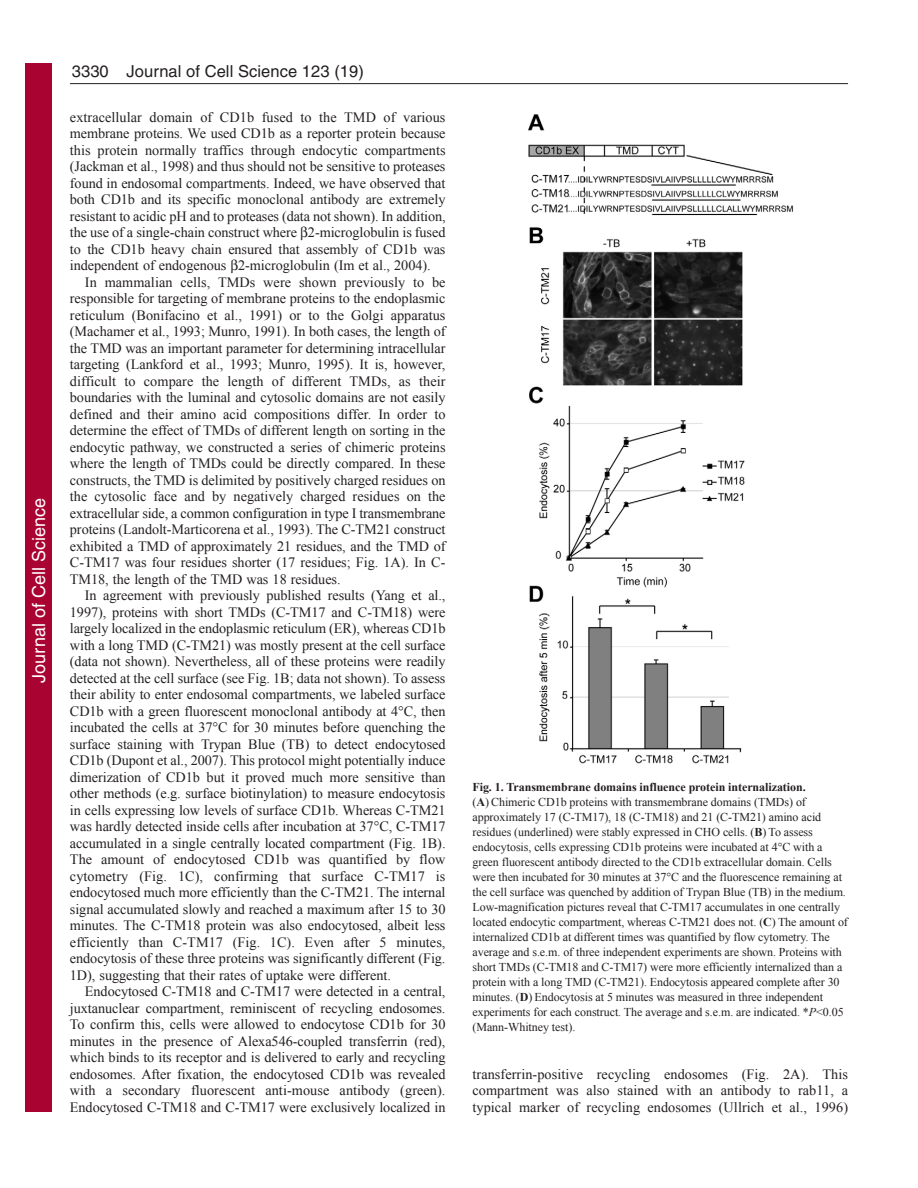
<style>
.page{position:relative;width:918px;height:1188px;background:#fff}
.page>*{position:absolute;margin:0;border:0;box-sizing:border-box;transform-origin:0 0}
.t1{font:18px "Helvetica";color:#fff}
.t2{font:16.5px "Helvetica";letter-spacing:.005em;color:#231f20}
.t3{font:14.25px/16.5px "Times New Roman";letter-spacing:-.005em;color:#231f20;text-align:justify}
.t4{font:12px/15px "Times New Roman";letter-spacing:-.005em;color:#231f20}
.s1{font-weight:700}
.s2{font-style:italic}
</style>
<div class="page">
<hr style="left:70px;top:83px;width:778px;height:1px;background:#231f20">
<img style="left:528px;top:114px;width:266px;height:650px">
<div style="left:26px;top:64px;width:26px;height:1048px;background:#a90332"></div>
<p class="t1" style="left:28px;top:683px;width:186px;rotate:-90deg">Journal of Cell Science</p>
<p class="t2" style="left:72px;top:65px;width:294px">3330 Journal of Cell Science 123 (19)</p>
<p class="t3" style="left:70px;top:108px;width:377px">extracellular domain of CD1b fused to the TMD of various membrane proteins. We used CD1b as a reporter protein because this protein normally traffics through endocytic compartments (Jackman et al., 1998) and thus should not be sensitive to proteases found in endosomal compartments. Indeed, we have observed that both CD1b and its specific monoclonal antibody are extremely resistant to acidic pH and to proteases (data not shown). In addition, the use of a single-chain construct where 2-microglobulin is fused to the CD1b heavy chain ensured that assembly of CD1b was independent of endogenous 2-microglobulin (Im et al., 2004).</p>
<p class="t3" style="left:70px;top:273px;width:377px;text-indent:15px">In mammalian cells, TMDs were shown previously to be responsible for targeting of membrane proteins to the endoplasmic reticulum (Bonifacino et al., 1991) or to the Golgi apparatus (Machamer et al., 1993; Munro, 1991). In both cases, the length of the TMD was an important parameter for determining intracellular targeting (Lankford et al., 1993; Munro, 1995). It is, however, difficult to compare the length of different TMDs, as their boundaries with the luminal and cytosolic domains are not easily defined and their amino acid compositions differ. In order to determine the effect of TMDs of different length on sorting in the endocytic pathway, we constructed a series of chimeric proteins where the length of TMDs could be directly compared. In these constructs, the TMD is delimited by positively charged residues on the cytosolic face and by negatively charged residues on the extracellular side, a common configuration in type I transmembrane proteins (Landolt-Marticorena et al., 1993). The C-TM21 construct exhibited a TMD of approximately 21 residues, and the TMD of C-TM17 was four residues shorter (17 residues; Fig. 1A). In C-TM18, the length of the TMD was 18 residues.</p>
<p class="t3" style="left:70px;top:587px;width:377px;text-indent:15px">In agreement with previously published results (Yang et al., 1997), proteins with short TMDs (C-TM17 and C-TM18) were largely localized in the endoplasmic reticulum (ER), whereas CD1b with a long TMD (C-TM21) was mostly present at the cell surface (data not shown). Nevertheless, all of these proteins were readily detected at the cell surface (see Fig. 1B; data not shown). To assess their ability to enter endosomal compartments, we labeled surface CD1b with a green fluorescent monoclonal antibody at 4°C, then incubated the cells at 37°C for 30 minutes before quenching the surface staining with Trypan Blue (TB) to detect endocytosed CD1b (Dupont et al., 2007). This protocol might potentially induce dimerization of CD1b but it proved much more sensitive than other methods (e.g. surface biotinylation) to measure endocytosis in cells expressing low levels of surface CD1b. Whereas C-TM21 was hardly detected inside cells after incubation at 37°C, C-TM17 accumulated in a single centrally located compartment (Fig. 1B).<br>The amount of endocytosed CD1b was quantified by flow cytometry (Fig. 1C), confirming that surface C-TM17 is endocytosed much more efficiently than the C-TM21. The internal signal accumulated slowly and reached a maximum after 15 to 30 minutes. The C-TM18 protein was also endocytosed, albeit less efficiently than C-TM17 (Fig. 1C). Even after 5 minutes, endocytosis of these three proteins was significantly different (Fig.<br>1D), suggesting that their rates of uptake were different.</p>
<p class="t3" style="left:70px;top:983px;width:377px;text-indent:15px">Endocytosed C-TM18 and C-TM17 were detected in a central, juxtanuclear compartment, reminiscent of recycling endosomes.<br>To confirm this, cells were allowed to endocytose CD1b for 30 minutes in the presence of Alexa546-coupled transferrin (red), which binds to its receptor and is delivered to early and recycling endosomes. After fixation, the endocytosed CD1b was revealed with a secondary fluorescent anti-mouse antibody (green).<br>Endocytosed C-TM18 and C-TM17 were exclusively localized in</p>
<p class="t4" style="left:472px;top:780px;width:377px"><span class="s1">Fig. 1. Transmembrane domains influence protein internalization.<br></span>(<span class="s1">A</span>) Chimeric CD1b proteins with transmembrane domains (TMDs) of approximately 17 (C-TM17), 18 (C-TM18) and 21 (C-TM21) amino acid residues (underlined) were stably expressed in CHO cells. (<span class="s1">B</span>) To assess endocytosis, cells expressing CD1b proteins were incubated at 4°C with a green fluorescent antibody directed to the CD1b extracellular domain. Cells were then incubated for 30 minutes at 37°C and the fluorescence remaining at the cell surface was quenched by addition of Trypan Blue (TB) in the medium.<br>Low-magnification pictures reveal that C-TM17 accumulates in one centrally located endocytic compartment, whereas C-TM21 does not. (<span class="s1">C</span>) The amount of internalized CD1b at different times was quantified by flow cytometry. The average and s.e.m. of three independent experiments are shown. Proteins with short TMDs (C-TM18 and C-TM17) were more efficiently internalized than a protein with a long TMD (C-TM21). Endocytosis appeared complete after 30 minutes. (<span class="s1">D</span>) Endocytosis at 5 minutes was measured in three independent experiments for each construct. The average and s.e.m. are indicated. *<span class="s2">P</span>&lt;0.05 (Mann-Whitney test).</p>
<p class="t3" style="left:473px;top:1066px;width:377px">transferrin-positive recycling endosomes (Fig. 2A). This compartment was also stained with an antibody to rab11, a typical marker of recycling endosomes (Ullrich et al., 1996)</p>
</div>
